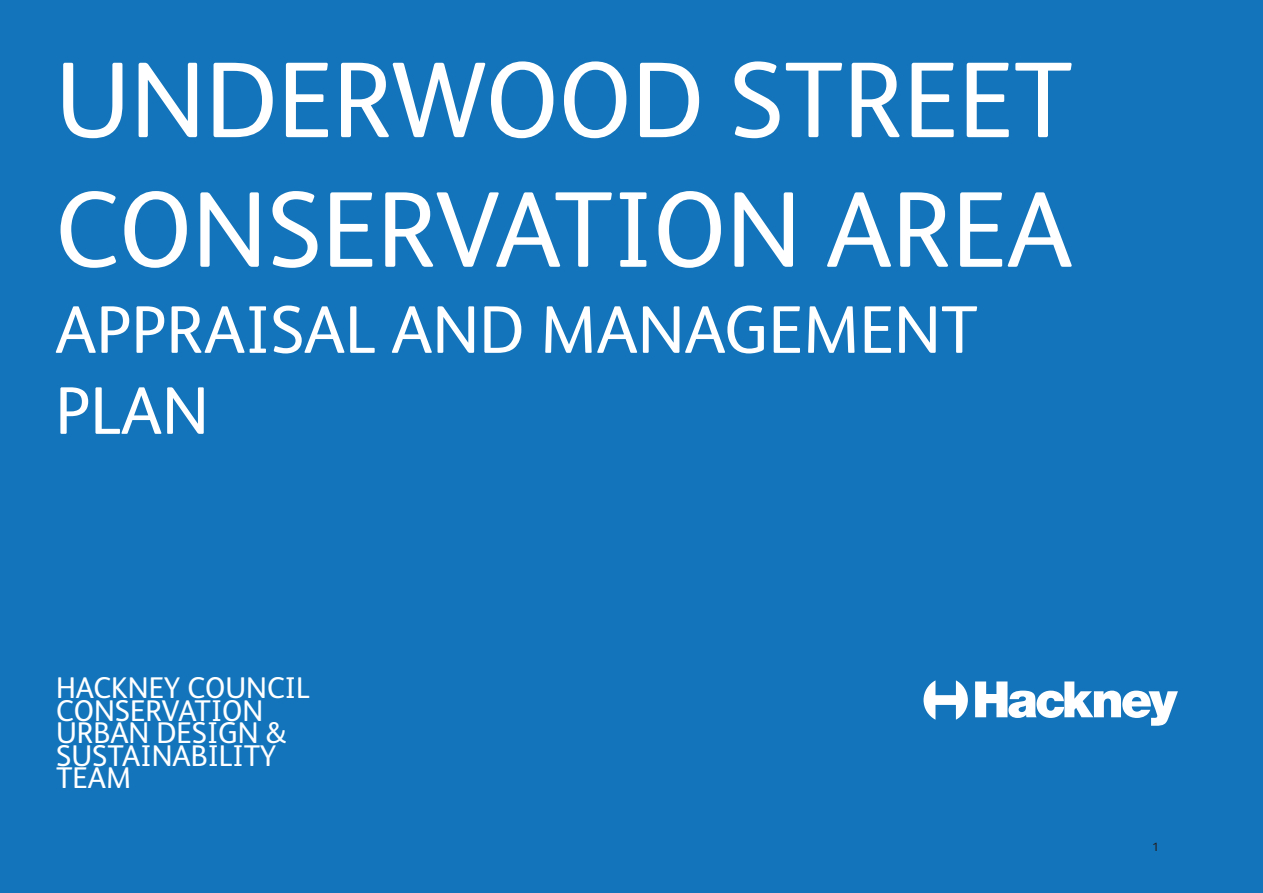
<style>
.page{position:relative;width:1263px;height:893px;background:#1374bb}
.page>*{position:absolute;margin:0;border:0;box-sizing:border-box;transform-origin:0 0}
.t1{font:108px/129.6px "FS Albert Pro";color:#fff}
.t2{font:67.5px/81px "FS Albert Pro";color:#fff}
.t3{font:30px "FS Albert Pro";color:#fff}
.t4{font:12px "FS Albert Pro";color:#231f20}
</style>
<div class="page">
<svg style="left:923px;top:680px;width:45px;height:40px"></svg>
<svg style="left:975px;top:681px;width:203px;height:45px"></svg>
<p class="t1" style="left:55px;top:27px;width:1019px">UNDERWOOD STREET<br>CONSERVATION AREA</p>
<p class="t2" style="left:55px;top:284px;width:924px">APPRAISAL AND MANAGEMENT<br>PLAN</p>
<p class="t3" style="left:56px;top:667px;width:255px">HACKNEY COUNCIL</p>
<p class="t3" style="left:56px;top:689px;width:209px">CONSERVATION</p>
<p class="t3" style="left:56px;top:712px;width:232px">URBAN DESIGN &amp;</p>
<p class="t3" style="left:56px;top:734px;width:222px">SUSTAINABILITY</p>
<p class="t3" style="left:56px;top:757px;width:77px">TEAM</p>
<p class="t4" style="left:1152px;top:838px;width:8px">1</p>
</div>
